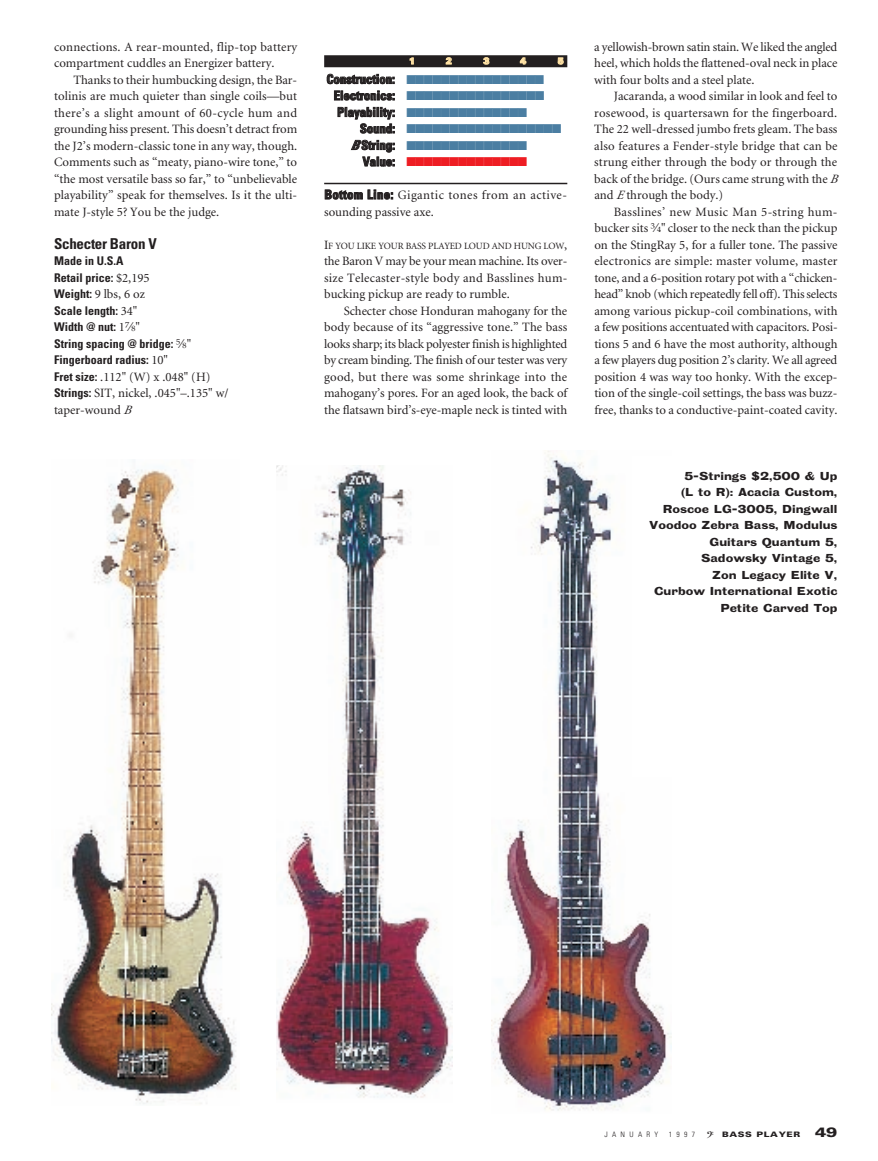
<style>
.page{position:relative;width:878px;height:1161px;background:#fff}
.page>*{position:absolute;margin:0;border:0;box-sizing:border-box;transform-origin:0 0}
.t1{font:700 condensed 15px "Univers";letter-spacing:-.02em;color:#231f20}
.t2{font:12.75px/16.5px "Minion";color:#231f20;text-align:justify}
.t3{font:700 condensed 12.75px/16.5px "Univers";color:#231f20;text-align:center}
.t4{font:12.75px/16.5px "Minion";letter-spacing:.035em;color:#231f20}
.t5{font:700 condensed 12px/16.5px "Univers";color:#231f20}
.t6{font:10.5px/16.5px "Bureau Grotesque Seven Nine";color:#231f20;text-align:right}
.t7{font:9.6px "Minion";letter-spacing:-.02em;color:#231f20}
.t8{font:900 9px "Univers";color:#ffe2a5}
.t9{font:900 7.5px "Univers";letter-spacing:.065em;color:#231f20;scale:1.25 1}
.t10{font:300 condensed 7.5px "Univers";letter-spacing:.575em;color:#231f20}
.s1{font-family:"Minion";font-weight:400;font-stretch:normal;font-size:12.75px}
.s2{font-family:"Univers";font-weight:700;font-stretch:condensed;font-size:12px}
.s3{font-family:"Fractions Plain";font-weight:400;font-stretch:normal;font-size:12.75px}
.s4{font-style:italic}
.s5{color:#4b7ea2}
.s6{color:#ee1d23}
.s7{font-family:"Univers";font-weight:700;font-stretch:condensed}
.s8{font-size:12.75px}
.s9{font-family:"Fractions Plain"}
.s10{font-size:13.5px}
</style>
<div class="page">
<img style="left:51px;top:469px;width:186px;height:635px">
<img style="left:276px;top:465px;width:176px;height:633px">
<img style="left:491px;top:451px;width:180px;height:660px">
<div style="left:324px;top:55px;width:243px;height:12px;background:#231f20"></div>
<hr style="left:324px;top:183px;width:243px;height:1px;background:#231f20">
<div style="left:632px;top:456px;width:205px;height:320px;background:#fff"></div>
<p class="t2" style="left:54px;top:39px;width:245px">connections. A rear-mounted, flip-top battery compartment cuddles an Energizer battery.</p>
<p class="t2" style="left:54px;top:72px;width:245px;text-indent:19px">Thanks to their humbucking design, the Bar&shy;tolinis are much quieter than single coils—but there’s a slight amount of 60-cycle hum and grounding hiss present. This doesn’t detract from the J2’s modern-classic tone in any way, though.<br>Comments such as “meaty, piano-wire tone,” to “the most versatile bass so far,” to “unbelievable playability” speak for themselves. Is it the ulti&shy;mate J-style 5? You be the judge.</p>
<p class="t1" style="left:54px;top:238px;width:104px">Schecter Baron V</p>
<p class="t5" style="left:54px;top:254px;width:97px">Made in U.S.A<br>Retail price: <span class="s1">$2,195</span></p>
<p class="t2" style="left:54px;top:287px;width:92px"><span class="s2">Weight:</span> 9 lbs, 6 oz</p>
<p class="t5" style="left:54px;top:303px;width:139px">Scale length: <span class="s1">34"<br></span>Width @ nut: <span class="s1">1</span><span class="s3">u</span><span class="s1">"<br></span>String spacing @ bridge: <span class="s3">y</span><span class="s1">"<br></span>Fingerboard radius: <span class="s1">10"</span></p>
<p class="t2" style="left:54px;top:369px;width:176px;text-align:left"><span class="s2">Fret size:</span> .112" (W) x .048" (H)<br><span class="s2">Strings:</span> SIT, nickel, .045"–.135" w/ taper-wound <span class="s4">B</span></p>
<p class="t8" style="left:409px;top:58px;width:8px">1</p>
<p class="t8" style="left:446px;top:58px;width:8px">2</p>
<p class="t8" style="left:483px;top:58px;width:8px">3</p>
<p class="t8" style="left:520px;top:58px;width:8px">4</p>
<p class="t8" style="left:557px;top:58px;width:8px">5</p>
<p class="t3" style="left:326px;top:72px;width:219px">Construction: <span class="s5">■■■■■■■■■■■■■■■■<br></span>Electronics: <span class="s5">■■■■■■■■■■■■■■■■<br></span>Playability: <span class="s5">■■■■■■■■■■■■■■</span></p>
<p class="t3" style="left:360px;top:121px;width:203px">Sound: <span class="s5">■■■■■■■■■■■■■■■■■■</span></p>
<p class="t3" style="left:351px;top:138px;width:178px"><span class="s4">B</span> String: <span class="s5">■■■■■■■■■■■■■■</span></p>
<p class="t3" style="left:362px;top:154px;width:166px">Value: <span class="s6">■■■■■■■■■■■■■■</span></p>
<p class="t4" style="left:324px;top:188px;width:244px"><span class="s7">Bottom Line:</span> Gigantic tones from an active&shy;sounding passive axe.</p>
<p class="t7" style="left:324px;top:242px;width:245px"><span class="s8">I</span>F YOU LIKE YOUR BASS PLAYED LOUD AND HUNG LOW<span class="s8">,</span></p>
<p class="t2" style="left:324px;top:254px;width:245px">the Baron V may be your mean machine. Its over&shy;size Telecaster-style body and Basslines hum&shy;bucking pickup are ready to rumble.</p>
<p class="t2" style="left:324px;top:303px;width:244px;text-indent:19px">Schecter chose Honduran mahogany for the body because of its “aggressive tone.” The bass looks sharp; its black polyester finish is highlighted by cream binding. The finish of our tester was very good, but there was some shrinkage into the mahogany’s pores. For an aged look, the back of the flatsawn bird’s-eye-maple neck is tinted with</p>
<p class="t2" style="left:594px;top:39px;width:245px">a yellowish-brown satin stain. We liked the angled heel, which holds the flattened-oval neck in place with four bolts and a steel plate.</p>
<p class="t2" style="left:594px;top:89px;width:247px;text-align:left;text-indent:19px">Jacaranda, a wood similar in look and feel to rosewood, is quartersawn for the fingerboard.<br>The 22 well-dressed jumbo frets gleam. The bass also features a Fender-style bridge that can be strung either through the body or through the back of the bridge. (Ours came strung with the <span class="s4">B </span>and <span class="s4">E</span> through the body.)</p>
<p class="t2" style="left:594px;top:204px;width:245px;text-indent:19px">Basslines’ new Music Man 5-string hum&shy;bucker sits <span class="s9">e</span>" closer to the neck than the pickup on the StingRay 5, for a fuller tone. The passive electronics are simple: master volume, master tone, and a 6-position rotary pot with a “chicken&shy;head” knob (which repeatedly fell off). This selects among various pickup-coil combinations, with a few positions accentuated with capacitors. Posi&shy;tions 5 and 6 have the most authority, although a few players dug position 2’s clarity. We all agreed position 4 was way too honky. With the excep&shy;tion of the single-coil settings, the bass was buzz&shy;free, thanks to a conductive-paint-coated cavity.</p>
<p class="t6" style="left:649px;top:468px;width:190px">5-Strings $2,500 &amp; Up<br>(L to R): Acacia Custom,<br>Roscoe LG-3005, Dingwall<br>Voodoo Zebra Bass, Modulus<br>Guitars Quantum 5,<br>Sadowsky Vintage 5,<br>Zon Legacy Elite V,<br>Curbow International Exotic<br>Petite Carved Top</p>
<p class="t10" style="left:604px;top:1131px;width:55px">JANUARY</p>
<p class="t10" style="left:668px;top:1131px;width:28px">1997</p>
<p class="t9" style="left:722px;top:1131px;width:94px">BASS PLAYER <span class="s10">49</span></p>
</div>
